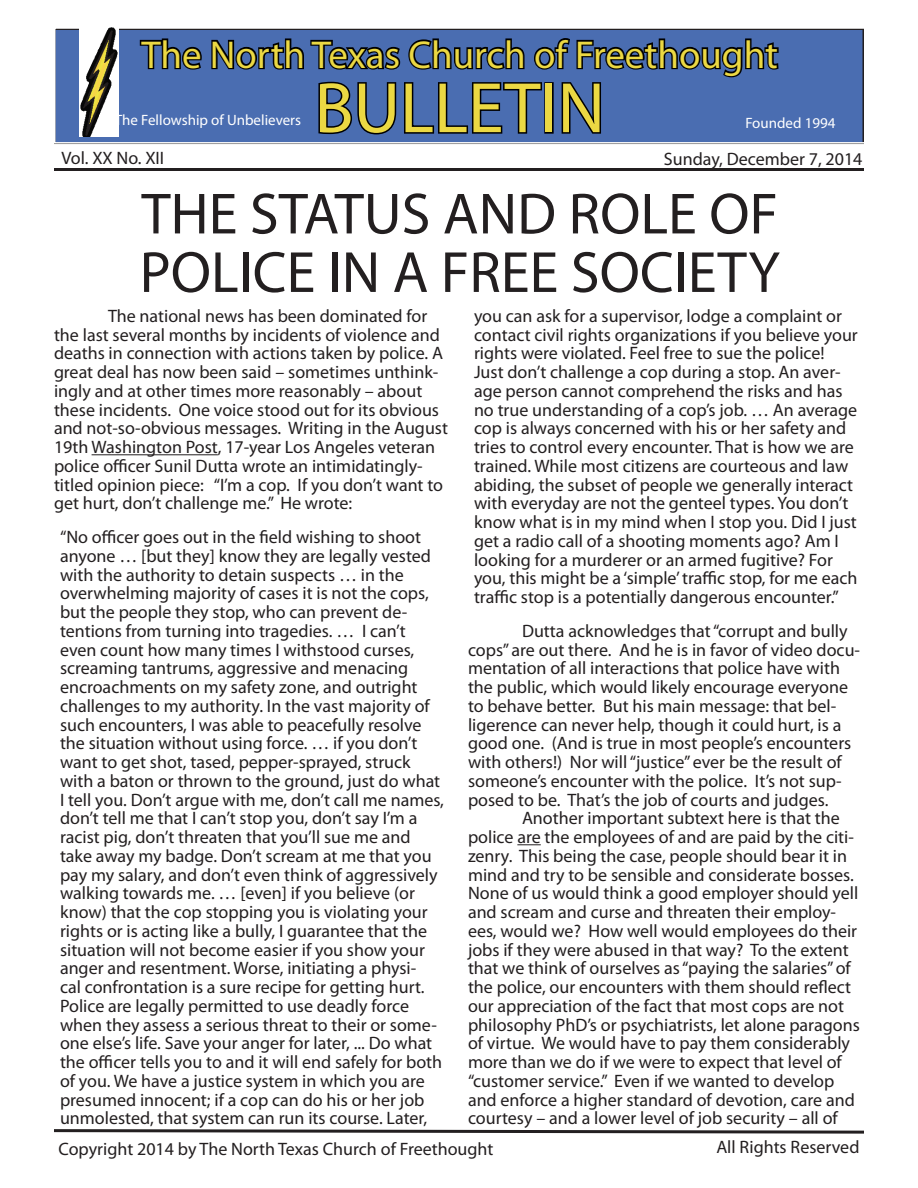
<style>
.page{position:relative;width:918px;height:1188px;background:#fff}
.page>*{position:absolute;margin:0;border:0;box-sizing:border-box;transform-origin:0 0}
.t1{font:72px "Myriad Pro";color:#ebd843}
.t2{font:58.5px/58.5px "Myriad Pro";color:#231f20}
.t3{font:39px "Myriad Pro";color:#ebd843}
.t4{font:18px/18.8px "Myriad Pro";color:#231f20}
.t5{font:15px "Myriad Pro";color:#fff}
</style>
<div class="page">
<div style="left:55px;top:29px;width:808px;height:114px;background:#4a6db1"></div>
<svg style="left:139px;top:38px;width:63px;height:32px"></svg>
<svg style="left:211px;top:38px;width:568px;height:97px"></svg>
<div style="left:54px;top:27px;width:812px;height:117px;border:2px solid #fff"></div>
<img style="left:80px;top:27px;width:39px;height:110px">
<svg style="left:54px;top:1129px;width:810px;height:5px"></svg>
<hr style="left:54px;top:168px;width:810px;height:3px;background:#231f20">
<hr style="left:92px;top:454px;width:126px;height:1px;background:#231f20">
<svg style="left:517px;top:844px;width:24px;height:1px"></svg>
<p class="t3" style="left:141px;top:31px;width:638px">The North Texas Church of Freethought</p>
<p class="t1" style="left:314px;top:64px;width:292px">BULLETIN</p>
<p class="t5" style="left:115px;top:111px;width:188px">The Fellowship of Unbelievers</p>
<p class="t5" style="left:745px;top:114px;width:92px">Founded 1994</p>
<p class="t4" style="left:62px;top:148px;width:104px">Vol. XX No. XII</p>
<p class="t4" style="left:664px;top:149px;width:200px">Sunday, December 7, 2014</p>
<p class="t2" style="left:140px;top:184px;width:642px">THE STATUS AND ROLE OF<br>POLICE IN A FREE SOCIETY</p>
<p class="t4" style="left:54px;top:306px;width:396px;text-indent:54px">The national news has been dominated for the last several months by incidents of violence and deaths in connection with actions taken by police. A great deal has now been said – sometimes unthink&shy;ingly and at other times more reasonably – about these incidents. One voice stood out for its obvious and not-so-obvious messages. Writing in the August 19th Washington Post, 17-year Los Angeles veteran police officer Sunil Dutta wrote an intimidatingly&shy;titled opinion piece: “I’m a cop. If you don’t want to get hurt, don’t challenge me.” He wrote:</p>
<p class="t4" style="left:60px;top:527px;width:386px">“No officer goes out in the field wishing to shoot anyone … [but they] know they are legally vested with the authority to detain suspects … in the overwhelming majority of cases it is not the cops, but the people they stop, who can prevent de&shy;tentions from turning into tragedies. … I can’t even count how many times I withstood curses, screaming tantrums, aggressive and menacing encroachments on my safety zone, and outright challenges to my authority. In the vast majority of such encounters, I was able to peacefully resolve the situation without using force. … if you don’t want to get shot, tased, pepper-sprayed, struck with a baton or thrown to the ground, just do what I tell you. Don’t argue with me, don’t call me names, don’t tell me that I can’t stop you, don’t say I’m a racist pig, don’t threaten that you’ll sue me and take away my badge. Don’t scream at me that you pay my salary, and don’t even think of aggressively walking towards me. … [even] if you believe (or know) that the cop stopping you is violating your rights or is acting like a bully, I guarantee that the situation will not become easier if you show your anger and resentment. Worse, initiating a physi-<br>cal confrontation is a sure recipe for getting hurt.<br>Police are legally permitted to use deadly force when they assess a serious threat to their or some&shy;one else’s life. Save your anger for later, ... Do what the officer tells you to and it will end safely for both of you. We have a justice system in which you are presumed innocent; if a cop can do his or her job unmolested, that system can run its course. Later,</p>
<p class="t4" style="left:474px;top:306px;width:385px">you can ask for a supervisor, lodge a complaint or contact civil rights organizations if you believe your rights were violated. Feel free to sue the police!<br>Just don’t challenge a cop during a stop. An aver&shy;age person cannot comprehend the risks and has no true understanding of a cop’s job. … An average cop is always concerned with his or her safety and tries to control every encounter. That is how we are trained. While most citizens are courteous and law abiding, the subset of people we generally interact with everyday are not the genteel types. You don’t know what is in my mind when I stop you. Did I just get a radio call of a shooting moments ago? Am I looking for a murderer or an armed fugitive? For you, this might be a ‘simple’ traffic stop, for me each traffic stop is a potentially dangerous encounter.”</p>
<p class="t4" style="left:468px;top:621px;width:394px;text-indent:54px">Dutta acknowledges that “corrupt and bully cops” are out there. And he is in favor of video docu&shy;mentation of all interactions that police have with the public, which would likely encourage everyone to behave better. But his main message: that bel&shy;ligerence can never help, though it could hurt, is a good one. (And is true in most people’s encounters with others!) Nor will “justice” ever be the result of someone’s encounter with the police. It’s not sup&shy;posed to be. That’s the job of courts and judges.</p>
<p class="t4" style="left:468px;top:809px;width:393px;text-indent:54px">Another important subtext here is that the police are the employees of and are paid by the citi&shy;zenry. This being the case, people should bear it in mind and try to be sensible and considerate bosses.<br>None of us would think a good employer should yell and scream and curse and threaten their employ&shy;ees, would we? How well would employees do their jobs if they were abused in that way? To the extent that we think of ourselves as “paying the salaries” of the police, our encounters with them should reflect our appreciation of the fact that most cops are not philosophy PhD’s or psychiatrists, let alone paragons of virtue. We would have to pay them considerably more than we do if we were to expect that level of “customer service.” Even if we wanted to develop and enforce a higher standard of devotion, care and courtesy – and a lower level of job security – all of</p>
<p class="t4" style="left:58px;top:1139px;width:436px">Copyright 2014 by The North Texas Church of Freethought</p>
<p class="t4" style="left:716px;top:1137px;width:145px">All Rights Reserved</p>
</div>
